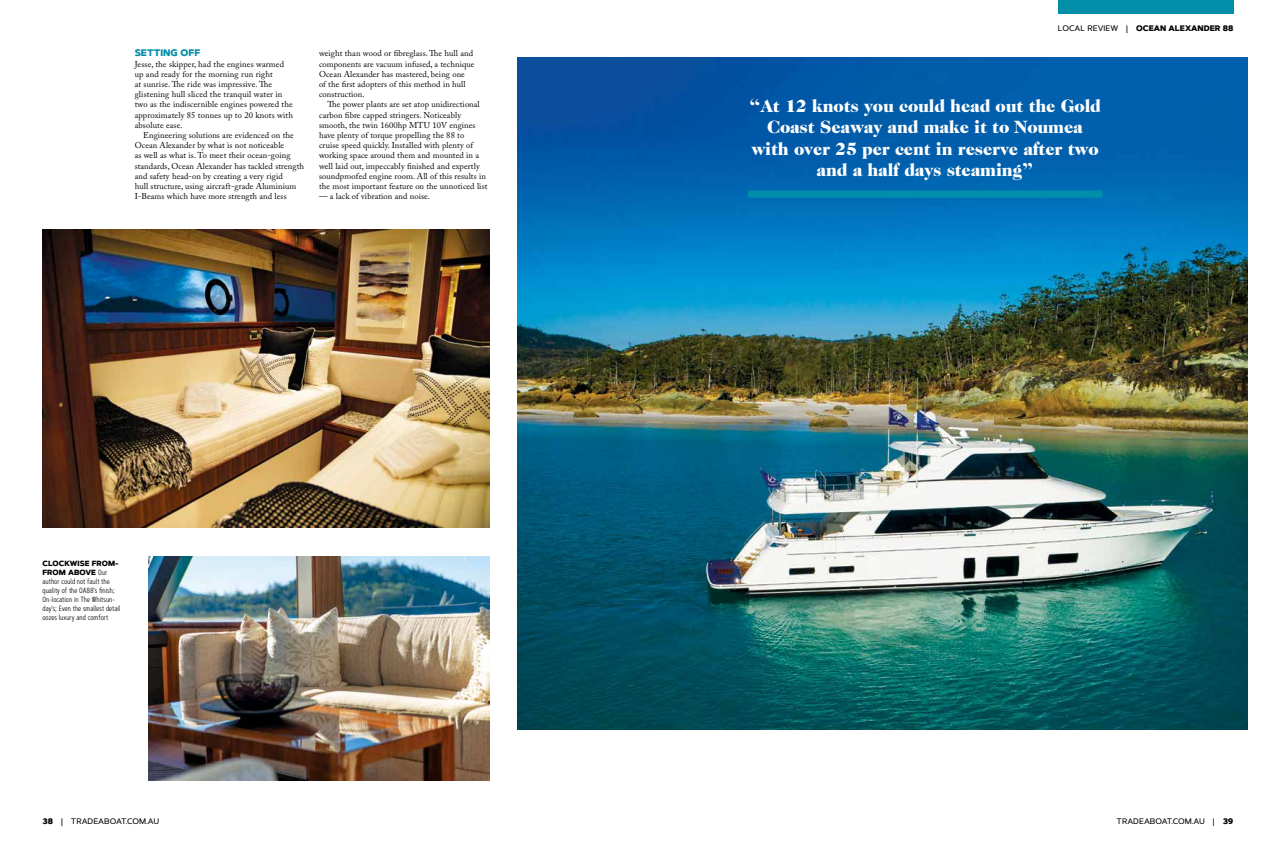
<style>
.page{position:relative;width:1276px;height:842px;background:#fff}
.page>*{position:absolute;margin:0;border:0;box-sizing:border-box;transform-origin:0 0}
.t1{font:900 18px/21.6px "Caslon 224 Std";letter-spacing:-.01em;color:#fff;text-align:center}
.t2{font:800 9.5px "Artegra Sans";color:#008ea9}
.t3{font:8.5px/10.2px "Adobe Caslon Pro";letter-spacing:.01em;color:#000}
.t4{font:500 8px "Artegra Sans";color:#000}
.t5{font:800 8px "Artegra Sans";color:#000}
.t6{font:300 7.5px/9px "Artegra Sans Condensed";color:#000}
.t7{font:800 7.5px/9px "Artegra Sans";color:#000}
.s1{font-family:"Artegra Sans Condensed";font-weight:300}
.s2{font-weight:500}
.s3{font-weight:800}
</style>
<div class="page">
<div style="left:1057px;top:0;width:176px;height:14px;background:#008ea9"></div>
<img style="left:517px;top:58px;width:730px;height:672px">
<div style="left:748px;top:191px;width:354px;height:7px;background:#008ea9"></div>
<img style="left:149px;top:556px;width:340px;height:225px">
<img style="left:43px;top:230px;width:446px;height:298px">
<p class="t2" style="left:135px;top:46px;width:67px">SETTING OFF</p>
<p class="t3" style="left:135px;top:59px;width:160px">Jesse, the skipper, had the engines warmed up and ready for the morning run right<br>at sunrise. The ride was impressive. The glistening hull sliced the tranquil water in two as the indiscernible engines powered the approximately 85 tonnes up to 20 knots with absolute ease.</p>
<p class="t3" style="left:135px;top:130px;width:171px;text-indent:8px">Engineering solutions are evidenced on the Ocean Alexander by what is not noticeable<br>as well as what is. To meet their ocean-going standards, Ocean Alexander has tackled strength and safety head-on by creating a very rigid<br>hull structure, using aircraft-grade Aluminium I-Beams which have more strength and less</p>
<p class="t3" style="left:319px;top:48px;width:157px">weight than wood or fibreglass. The hull and components are vacuum infused, a technique Ocean Alexander has mastered, being one<br>of the first adopters of this method in hull construction.</p>
<p class="t3" style="left:319px;top:99px;width:170px;text-indent:8px">The power plants are set atop unidirectional carbon fibre capped stringers. Noticeably smooth, the twin 1600hp MTU 10V engines have plenty of torque propelling the 88 to<br>cruise speed quickly. Installed with plenty of working space around them and mounted in a well laid out, impeccably finished and expertly soundproofed engine room. All of this results in the most important feature on the unnoticed list</p>
<p class="t3" style="left:319px;top:191px;width:112px">— a lack of vibration and noise.</p>
<p class="t7" style="left:43px;top:559px;width:78px">CLOCKWISE FROM-<br>FROM ABOVE <span class="s1">Our</span></p>
<p class="t6" style="left:43px;top:577px;width:79px">author could not fault the quality of the OA88’s finish;<br>On-location in The Whitsun&shy;day’s; Even the smallest detail oozes luxury and comfort</p>
<p class="t5" style="left:1058px;top:22px;width:177px"><span class="s2">LOCAL REVIEW |</span> OCEAN ALEXANDER 88</p>
<h1 class="t1" style="left:749px;top:95px;width:353px">“At 12 knots you could head out the Gold Coast Seaway and make it to Noumea with over 25 per cent in reserve after two and a half days steaming”</h1>
<p class="t4" style="left:43px;top:815px;width:118px"><span class="s3">38</span> | TRADEABOAT.COM.AU</p>
<p class="t4" style="left:1116px;top:815px;width:118px">TRADEABOAT.COM.AU | <span class="s3">39</span></p>
</div>
